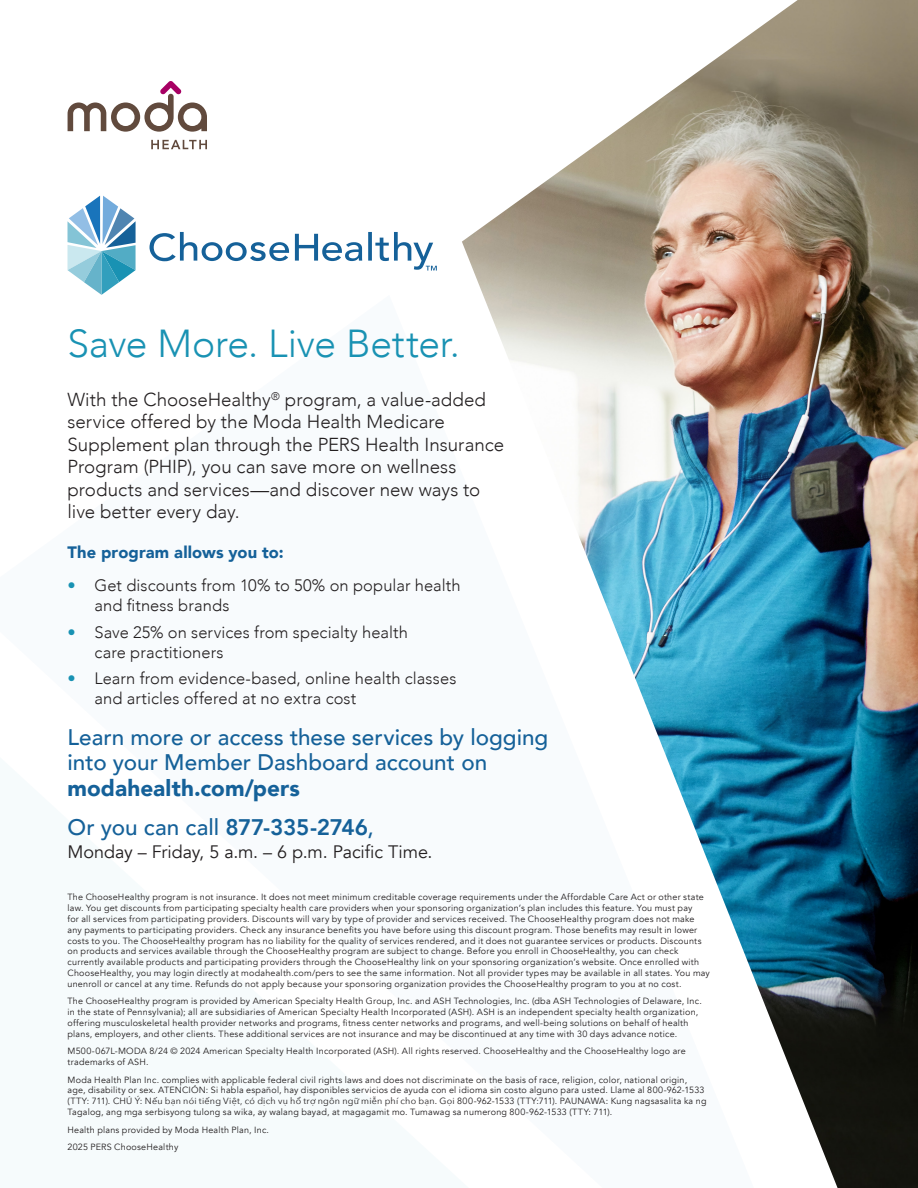
<style>
.page{position:relative;width:918px;height:1188px;background:#fff}
.page>*{position:absolute;margin:0;border:0;box-sizing:border-box;transform-origin:0 0}
.t1{font:300 39px "Avenir";letter-spacing:-.005em;color:#1992b3}
.t2{font:500 22.5px/25.5px "Avenir";color:#156199}
.t3{font:300 18.75px/22.5px "Avenir";color:#231f20}
.t4{font:18px "Avenir";letter-spacing:-.005em;color:#231f20}
.t5{font:300 16.5px/19.8px "Avenir";letter-spacing:.005em;color:#231f20}
.t6{font:900 16.5px "Avenir";letter-spacing:.005em;color:#156199}
.t7{font:9px/10.8px "Avenir";letter-spacing:.025em;color:#231f20}
.s1{color:#1992b3}
.s2{font-weight:900}
.s3{font-weight:800}
.s4{font-family:"Avenir Next"}
</style>
<div class="page">
<img style="left:462px;top:0;width:456px;height:1188px">
<svg style="left:150px;top:232px;width:139px;height:29px"></svg>
<svg style="left:295px;top:234px;width:67px;height:27px"></svg>
<svg style="left:368px;top:232px;width:4px;height:29px"></svg>
<svg style="left:375px;top:232px;width:62px;height:39px"></svg>
<svg style="left:68px;top:196px;width:68px;height:99px"></svg>
<svg style="left:151px;top:140px;width:56px;height:9px"></svg>
<svg style="left:68px;top:81px;width:139px;height:51px"></svg>
<p class="t1" style="left:68px;top:320px;width:394px">Save More. Live Better.</p>
<p class="t3" style="left:68px;top:388px;width:438px">With the ChooseHealthy<sup>®</sup> program, a value-added service offered by the Moda Health Medicare Supplement plan through the PERS Health Insurance Program (PHIP), you can save more on wellness products and services—and discover new ways to live better every day.</p>
<p class="t6" style="left:68px;top:538px;width:218px">The program allows you to:</p>
<p class="t5" style="left:94px;top:576px;width:368px;text-indent:-27px"><span class="s1">•</span> Get discounts from 10% to 50% on popular health and fitness brands</p>
<p class="t5" style="left:94px;top:622px;width:315px;text-indent:-27px"><span class="s1">•</span> Save 25% on services from specialty health care practitioners</p>
<p class="t5" style="left:94px;top:669px;width:363px;text-indent:-27px"><span class="s1">•</span> Learn from evidence-based, online health classes and articles offered at no extra cost</p>
<p class="t2" style="left:68px;top:723px;width:482px">Learn more or access these services by logging into your Member Dashboard account on <span class="s2">modahealth.com/pers</span></p>
<p class="t2" style="left:68px;top:813px;width:308px">Or you can call <span class="s3">877-335-2746</span>,</p>
<p class="t4" style="left:68px;top:841px;width:367px">Monday – Friday, 5 a.m. – 6 p.m. Pacific Time.</p>
<p class="t7" style="left:68px;top:892px;width:644px">The ChooseHealthy program is not insurance. It does not meet minimum creditable coverage requirements under the Affordable Care Act or other state law. You get discounts from participating specialty health care providers when your sponsoring organization’s plan includes this feature. You must pay<br>for all services from participating providers. Discounts will vary by type of provider and services received. The ChooseHealthy program does not make any payments to participating providers. Check any insurance benefits you have before using this discount program. Those benefits may result in lower costs to you. The ChooseHealthy program has no liability for the quality of services rendered, and it does not guarantee services or products. Discounts on products and services available through the ChooseHealthy program are subject to change. Before you enroll in ChooseHealthy, you can check currently available products and participating providers through the ChooseHealthy link on your sponsoring organization’s website. Once enrolled with ChooseHealthy, you may login directly at modahealth.com/pers to see the same information. Not all provider types may be available in all states. You may unenroll or cancel at any time. Refunds do not apply because your sponsoring organization provides the ChooseHealthy program to you at no cost.</p>
<p class="t7" style="left:68px;top:996px;width:636px">The ChooseHealthy program is provided by American Specialty Health Group, Inc. and ASH Technologies, Inc. (dba ASH Technologies of Delaware, Inc. in the state of Pennsylvania); all are subsidiaries of American Specialty Health Incorporated (ASH). ASH is an independent specialty health organization, offering musculoskeletal health provider networks and programs, fitness center networks and programs, and well-being solutions on behalf of health plans, employers, and other clients. These additional services are not insurance and may be discontinued at any time with 30 days advance notice.</p>
<p class="t7" style="left:68px;top:1046px;width:620px">M500-067L-MODA 8/24 © 2024 American Specialty Health Incorporated (ASH). All rights reserved. ChooseHealthy and the ChooseHealthy logo are trademarks of ASH.</p>
<p class="t7" style="left:68px;top:1074px;width:641px">Moda Health Plan Inc. complies with applicable federal civil rights laws and does not discriminate on the basis of race, religion, color, national origin, age, disability or sex. ATENCIÓN: Si habla español, hay disponibles servicios de ayuda con el idioma sin costo alguno para usted. Llame al 800-962-1533 (TTY: 711). CHÚ <span class="s4">Ý: Nếu bạn nói tiếng Việt, có dịch vụ hổ trợ ngôn ngữ miễn phí cho bạn. Gọi</span> 800-962-1533 (TTY:711). PAUNAWA: Kung nagsasalita ka ng Tagalog, ang mga serbisyong tulong sa wika, ay walang bayad, at magagamit mo. Tumawag sa numerong 800-962-1533 (TTY: 711).</p>
<p class="t7" style="left:68px;top:1124px;width:203px">Health plans provided by Moda Health Plan, Inc.</p>
<p class="t7" style="left:68px;top:1142px;width:112px">2025 PERS ChooseHealthy</p>
</div>
